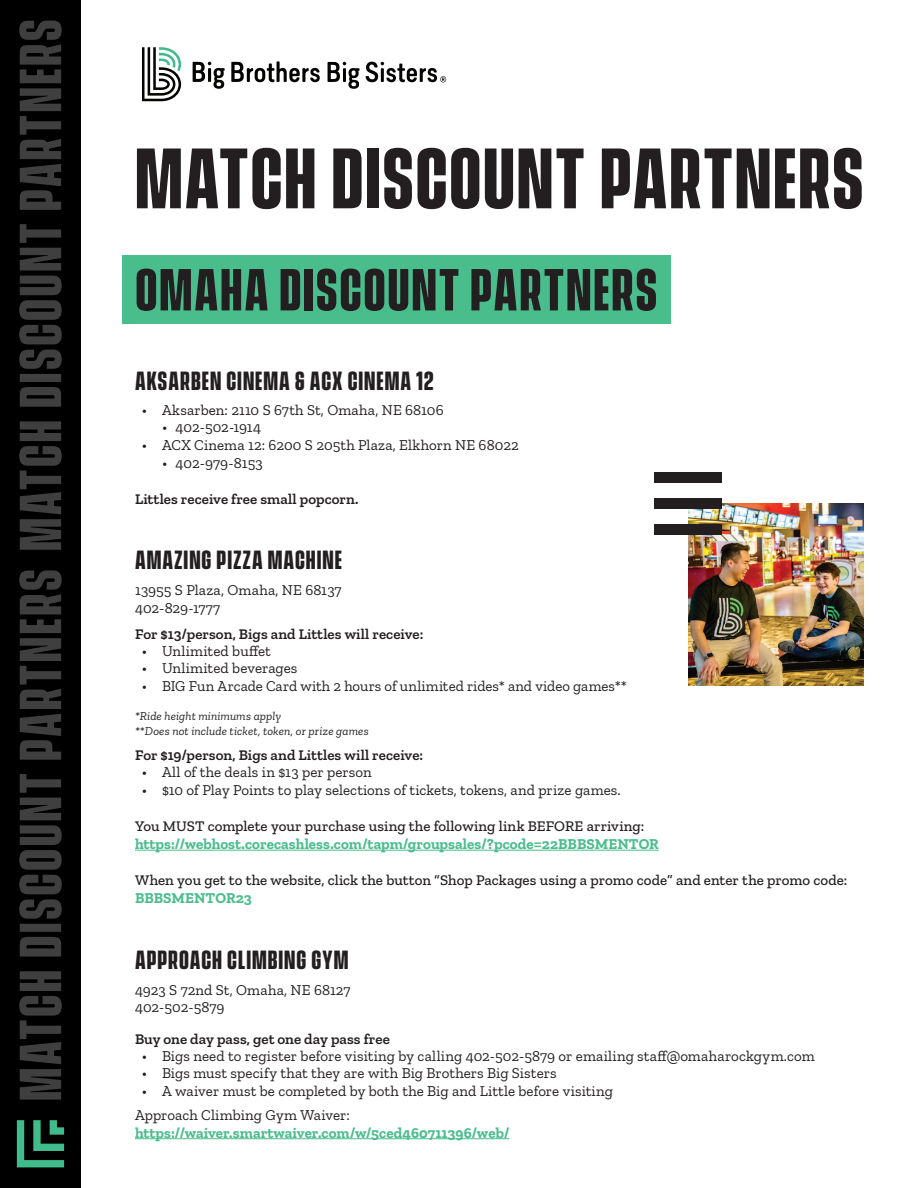
<style>
.page{position:relative;width:918px;height:1188px;background:#fff}
.page>*{position:absolute;margin:0;border:0;box-sizing:border-box;transform-origin:0 0}
.t1{font:700 78px "Vanguard CF";letter-spacing:.02em;color:#231f20}
.t2{font:700 54px "Vanguard CF";letter-spacing:.035em;color:#231f20}
.t3{font:700 24px "Vanguard CF";letter-spacing:.04em;color:#231f20}
.t4{font:15px "Zilla Slab";letter-spacing:.005em;color:#231f20}
.t5{font:500 15px/18px "Zilla Slab";color:#231f20}
.t6{font:600 15px "Zilla Slab";letter-spacing:.005em;color:#231f20}
.t7{font:700 15px "Zilla Slab";letter-spacing:.005em;color:#4abd8d}
.t8{font:italic 12px "Zilla Slab";letter-spacing:.01em;color:#231f20}
.s1{font-weight:700;color:#4abd8d}
</style>
<div class="page">
<hr style="left:135px;top:850px;width:524px;height:1px;background:#4abd8d">
<div style="left:122px;top:256px;width:549px;height:68px;background:#4abd8d"></div>
<hr style="left:135px;top:1138px;width:374px;height:1px;background:#4abd8d">
<img style="left:688px;top:504px;width:176px;height:182px">
<div style="left:655px;top:525px;width:67px;height:10px;background:#231f20"></div>
<div style="left:655px;top:499px;width:67px;height:10px;background:#231f20"></div>
<div style="left:655px;top:472px;width:67px;height:10px;background:#231f20"></div>
<svg style="left:142px;top:47px;width:39px;height:54px"></svg>
<svg style="left:231px;top:61px;width:89px;height:21px"></svg>
<svg style="left:193px;top:62px;width:32px;height:27px"></svg>
<svg style="left:328px;top:62px;width:32px;height:27px"></svg>
<svg style="left:366px;top:62px;width:80px;height:20px"></svg>
<div style="left:0;top:0;width:81px;height:1188px;background:#000"></div>
<svg style="left:17px;top:1120px;width:47px;height:47px"></svg>
<svg style="left:19px;top:570px;width:43px;height:530px"></svg>
<svg style="left:19px;top:21px;width:43px;height:529px"></svg>
<p class="t1" style="left:135px;top:119px;width:730px">MATCH DISCOUNT PARTNERS</p>
<p class="t2" style="left:135px;top:249px;width:524px">OMAHA DISCOUNT PARTNERS</p>
<p class="t3" style="left:135px;top:362px;width:300px">AKSARBEN CINEMA &amp; ACX CINEMA 12</p>
<p class="t4" style="left:142px;top:402px;width:303px">• Aksarben: 2110 S 67th St, Omaha, NE 68106</p>
<p class="t4" style="left:162px;top:419px;width:101px">• 402-502-1914</p>
<p class="t4" style="left:142px;top:436px;width:379px">• ACX Cinema 12: 6200 S 205th Plaza, Elkhorn NE 68022</p>
<p class="t4" style="left:162px;top:454px;width:102px">• 402-979-8153</p>
<p class="t6" style="left:135px;top:490px;width:225px">Littles receive free small popcorn.</p>
<p class="t3" style="left:135px;top:542px;width:209px">AMAZING PIZZA MACHINE</p>
<p class="t4" style="left:135px;top:582px;width:208px">13955 S Plaza, Omaha, NE 68137</p>
<p class="t4" style="left:135px;top:600px;width:87px">402-829-1777</p>
<p class="t6" style="left:135px;top:625px;width:290px">For $13/person, Bigs and Littles will receive:</p>
<p class="t4" style="left:142px;top:643px;width:131px">• Unlimited buffet</p>
<p class="t4" style="left:142px;top:660px;width:157px">• Unlimited beverages</p>
<p class="t4" style="left:142px;top:678px;width:487px">• BIG Fun Arcade Card with 2 hours of unlimited rides* and video games**</p>
<p class="t8" style="left:135px;top:710px;width:148px">*Ride height minimums apply</p>
<p class="t8" style="left:135px;top:724px;width:235px">**Does not include ticket, token, or prize games</p>
<p class="t6" style="left:135px;top:746px;width:290px">For $19/person, Bigs and Littles will receive:</p>
<p class="t4" style="left:142px;top:764px;width:231px">• All of the deals in $13 per person</p>
<p class="t4" style="left:142px;top:782px;width:481px">• $10 of Play Points to play selections of tickets, tokens, and prize games.</p>
<p class="t5" style="left:135px;top:817px;width:511px">You MUST complete your purchase using the following link BEFORE arriving:</p>
<p class="t7" style="left:135px;top:835px;width:525px">https://webhost.corecashless.com/tapm/groupsales/?pcode=22BBBSMENTOR</p>
<p class="t5" style="left:135px;top:871px;width:714px">When you get to the website, click the button “Shop Packages using a promo code” and enter the promo code:<br><span class="s1">BBBSMENTOR23</span></p>
<p class="t3" style="left:135px;top:941px;width:215px">APPROACH CLIMBING GYM</p>
<p class="t4" style="left:135px;top:981px;width:217px">4923 S 72nd St, Omaha, NE 68127</p>
<p class="t4" style="left:135px;top:999px;width:91px">402-502-5879</p>
<p class="t6" style="left:135px;top:1030px;width:256px">Buy one day pass, get one day pass free</p>
<p class="t4" style="left:142px;top:1048px;width:674px">• Bigs need to register before visiting by calling 402-502-5879 or emailing staff@omaharockgym.com</p>
<p class="t4" style="left:142px;top:1065px;width:416px">• Bigs must specify that they are with Big Brothers Big Sisters</p>
<p class="t4" style="left:142px;top:1083px;width:473px">• A waiver must be completed by both the Big and Little before visiting</p>
<p class="t4" style="left:135px;top:1107px;width:216px">Approach Climbing Gym Waiver:</p>
<p class="t7" style="left:135px;top:1124px;width:376px">https://waiver.smartwaiver.com/w/5ced460711396/web/</p>
</div>
